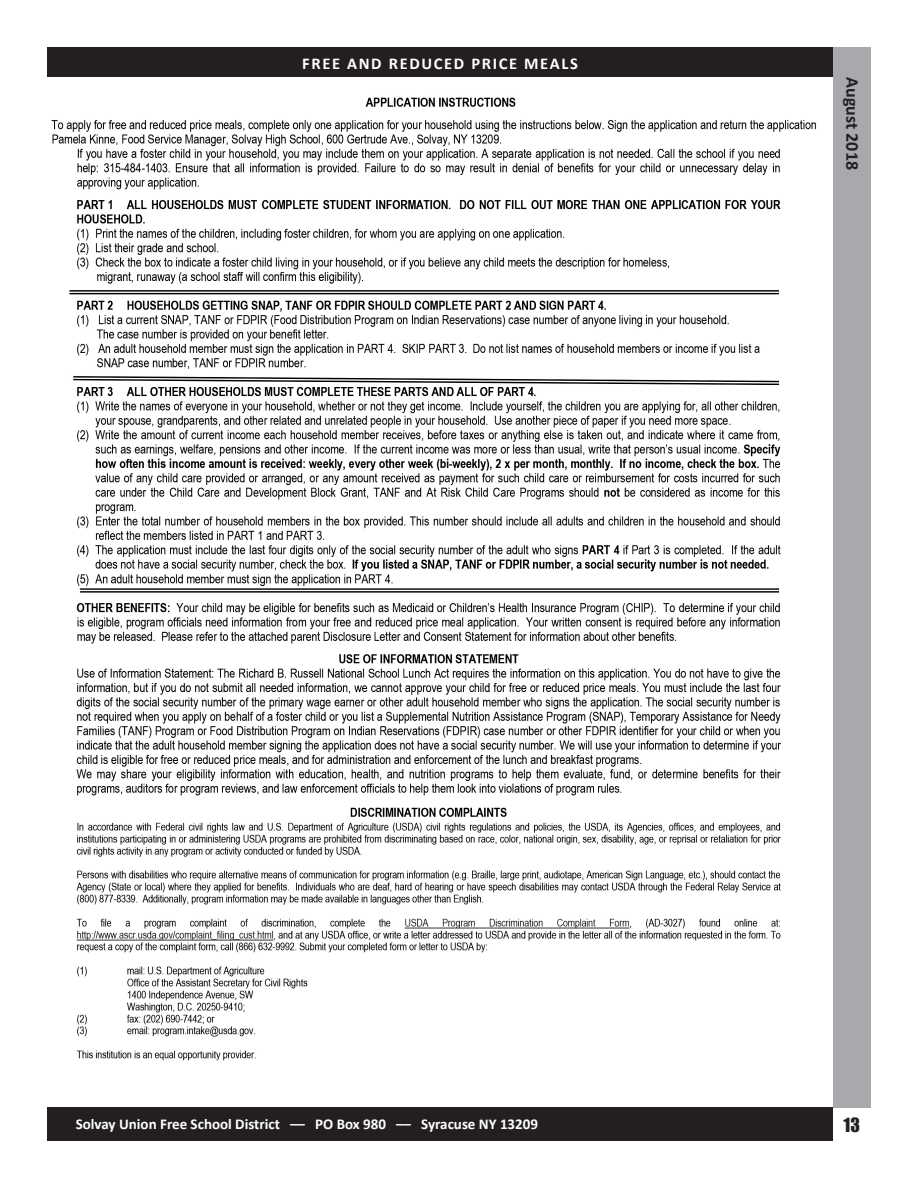
<style>
.page{position:relative;width:918px;height:1188px;background:#fff}
.page>*{position:absolute;margin:0;border:0;box-sizing:border-box;transform-origin:0 0}
.t1{font:700 18px "Calibri";color:#231f20}
.t2{font:18px "Impact";color:#231f20}
.t3{font:700 16.5px "Calibri";letter-spacing:.1em;color:#fff}
.t4{font:700 15px "Calibri";color:#fff}
</style>
<div class="page">
<div style="left:47px;top:1108px;width:786px;height:33px;background:#231f20"></div>
<div style="left:833px;top:47px;width:38px;height:1061px;background:#a8a9ad"></div>
<div style="left:47px;top:47px;width:786px;height:30px;background:#231f20"></div>
<img style="left:51px;top:97px;width:765px;height:964px">
<p class="t3" style="left:302px;top:53px;width:277px">FREE AND REDUCED PRICE MEALS</p>
<p class="t1" style="left:864px;top:77px;width:94px;rotate:90deg">August 2018</p>
<p class="t4" style="left:76px;top:1115px;width:464px">Solvay Union Free School District –– PO Box 980 –– Syracuse NY 13209</p>
<p class="t2" style="left:844px;top:1111px;width:18px">13</p>
</div>
